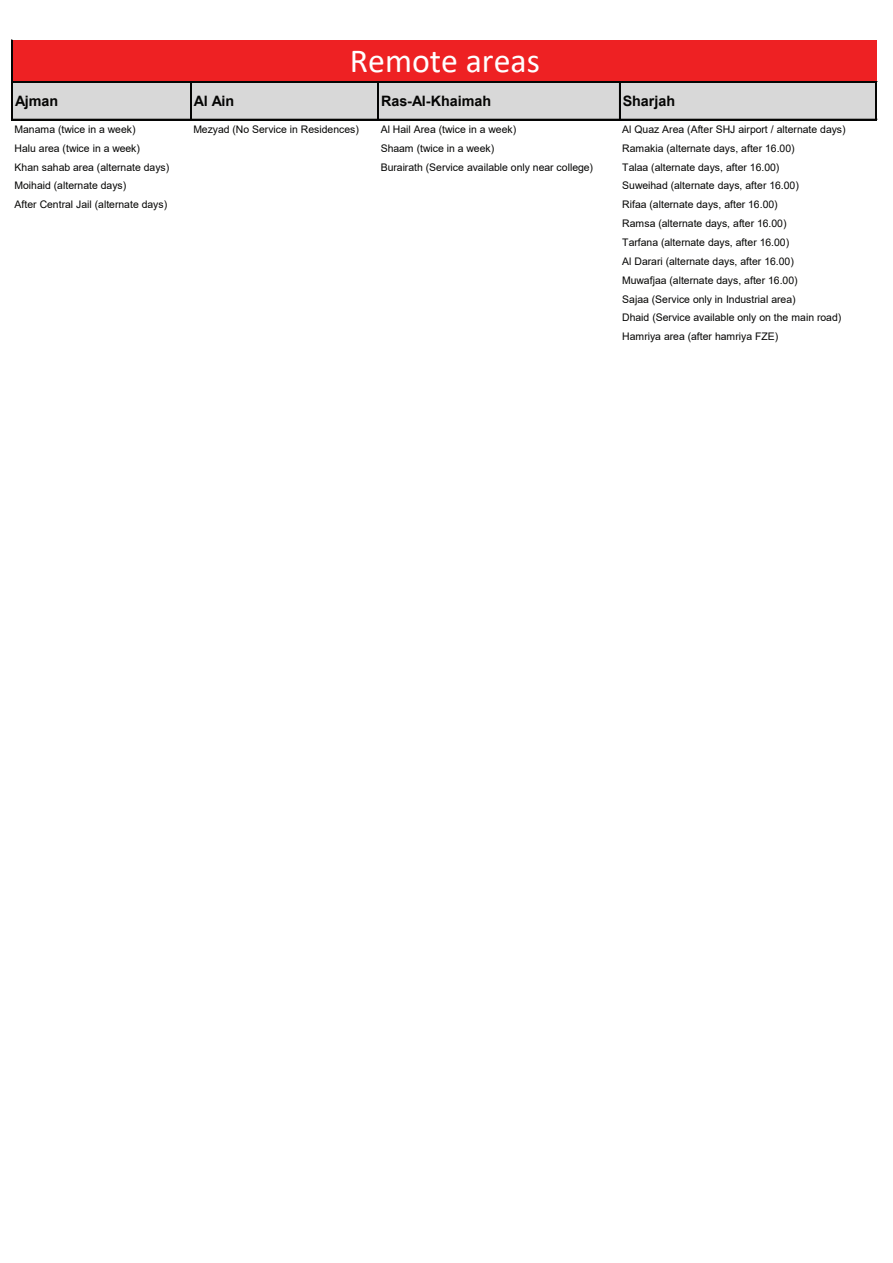
<style>
.page{position:relative;width:893px;height:1263px;background:#fff}
.page>*{position:absolute;margin:0;border:0;box-sizing:border-box;transform-origin:0 0}
.t1{font:33.75px "Calibri";color:#fff}
.t2{font:700 14.4px "Arial";color:#050504}
.t3{font:10.5px/18.9px "Arial";letter-spacing:-.005em;color:#050504}
</style>
<div class="page">
<div style="left:13px;top:40px;width:863px;height:42px;background:#ee2123"></div>
<div style="left:13px;top:82px;width:863px;height:38px;background:#d8d8d8"></div>
<hr style="left:12px;top:40px;width:1px;height:80px;background:#050504">
<hr style="left:190px;top:83px;width:1px;height:37px;background:#050504">
<hr style="left:191px;top:83px;width:1px;height:37px;background:#050504">
<hr style="left:378px;top:83px;width:1px;height:37px;background:#050504">
<hr style="left:619px;top:83px;width:2px;height:37px;background:#050504">
<hr style="left:875px;top:83px;width:1px;height:37px;background:#050504">
<hr style="left:876px;top:83px;width:1px;height:37px;background:#050504">
<hr style="left:13px;top:81px;width:864px;height:2px;background:#050504">
<hr style="left:13px;top:119px;width:864px;height:1px;background:#050504">
<h1 class="t1" style="left:350px;top:38px;width:191px">Remote areas</h1>
<h2 class="t2" style="left:15px;top:91px;width:45px">Ajman</h2>
<h2 class="t2" style="left:194px;top:91px;width:42px">Al Ain</h2>
<h2 class="t2" style="left:381px;top:91px;width:112px">Ras-Al-Khaimah</h2>
<h2 class="t2" style="left:623px;top:91px;width:54px">Sharjah</h2>
<p class="t3" style="left:15px;top:120px;width:122px">Manama (twice in a week)</p>
<p class="t3" style="left:193px;top:120px;width:167px">Mezyad (No Service in Residences)</p>
<p class="t3" style="left:381px;top:120px;width:137px">Al Hail Area (twice in a week)</p>
<p class="t3" style="left:622px;top:120px;width:225px">Al Quaz Area (After SHJ airport / alternate days)</p>
<p class="t3" style="left:15px;top:139px;width:127px">Halu area (twice in a week)</p>
<p class="t3" style="left:381px;top:139px;width:115px">Shaam (twice in a week)</p>
<p class="t3" style="left:622px;top:139px;width:174px">Ramakia (alternate days, after 16.00)</p>
<p class="t3" style="left:15px;top:157px;width:156px">Khan sahab area (alternate days)</p>
<p class="t3" style="left:381px;top:157px;width:214px">Burairath (Service available only near college)</p>
<p class="t3" style="left:622px;top:157px;width:159px">Talaa (alternate days, after 16.00)</p>
<p class="t3" style="left:15px;top:176px;width:113px">Moihaid (alternate days)</p>
<p class="t3" style="left:622px;top:176px;width:178px">Suweihad (alternate days, after 16.00)</p>
<p class="t3" style="left:15px;top:195px;width:154px">After Central Jail (alternate days)</p>
<p class="t3" style="left:622px;top:195px;width:220px">Rifaa (alternate days, after 16.00)<br>Ramsa (alternate days, after 16.00)<br>Tarfana (alternate days, after 16.00)<br>Al Darari (alternate days, after 16.00)<br>Muwafjaa (alternate days, after 16.00)<br>Sajaa (Service only in Industrial area)<br>Dhaid (Service available only on the main road)<br>Hamriya area (after hamriya FZE)</p>
</div>
